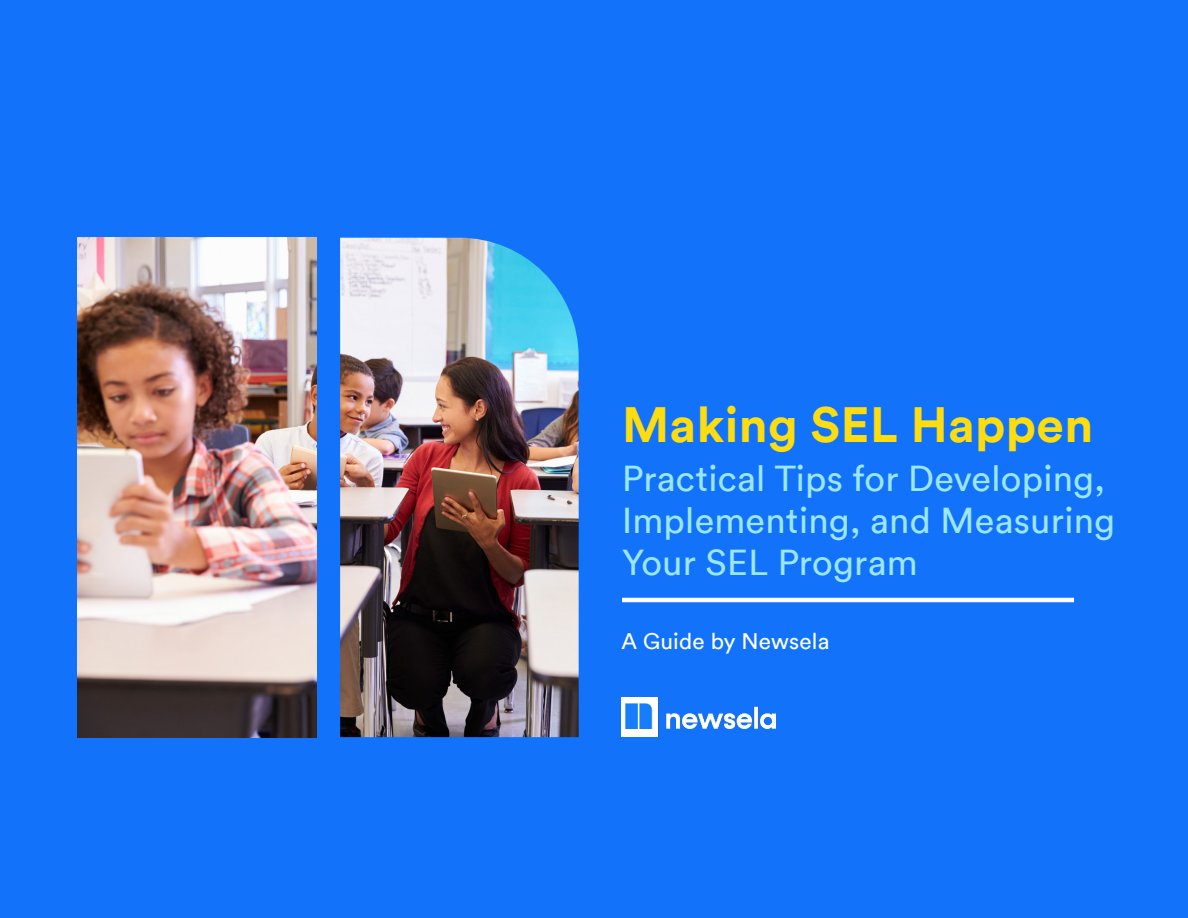
<style>
.page{position:relative;width:1188px;height:918px;background:#1273fa}
.page>*{position:absolute;margin:0;border:0;box-sizing:border-box;transform-origin:0 0}
.t1{font:700 49.5px "Circular";letter-spacing:.01em;color:#fddd10}
.t2{font:36px/42px "Circular";letter-spacing:.01em;color:#9be7ff}
.t3{font:22.5px "Circular";letter-spacing:.01em;color:#fff}
</style>
<div class="page">
<img style="left:78px;top:238px;width:238px;height:499px">
<img style="left:340px;top:238px;width:239px;height:499px">
<hr style="left:622px;top:598px;width:452px;height:4px;background:#fff">
<img style="left:621px;top:697px;width:154px;height:39px">
<h1 class="t1" style="left:622px;top:393px;width:473px">Making SEL Happen</h1>
<p class="t2" style="left:622px;top:457px;width:494px">Practical Tips for Developing,<br>Implementing, and Measuring<br>Your SEL Program</p>
<p class="t3" style="left:621px;top:627px;width:210px">A Guide by Newsela</p>
</div>
